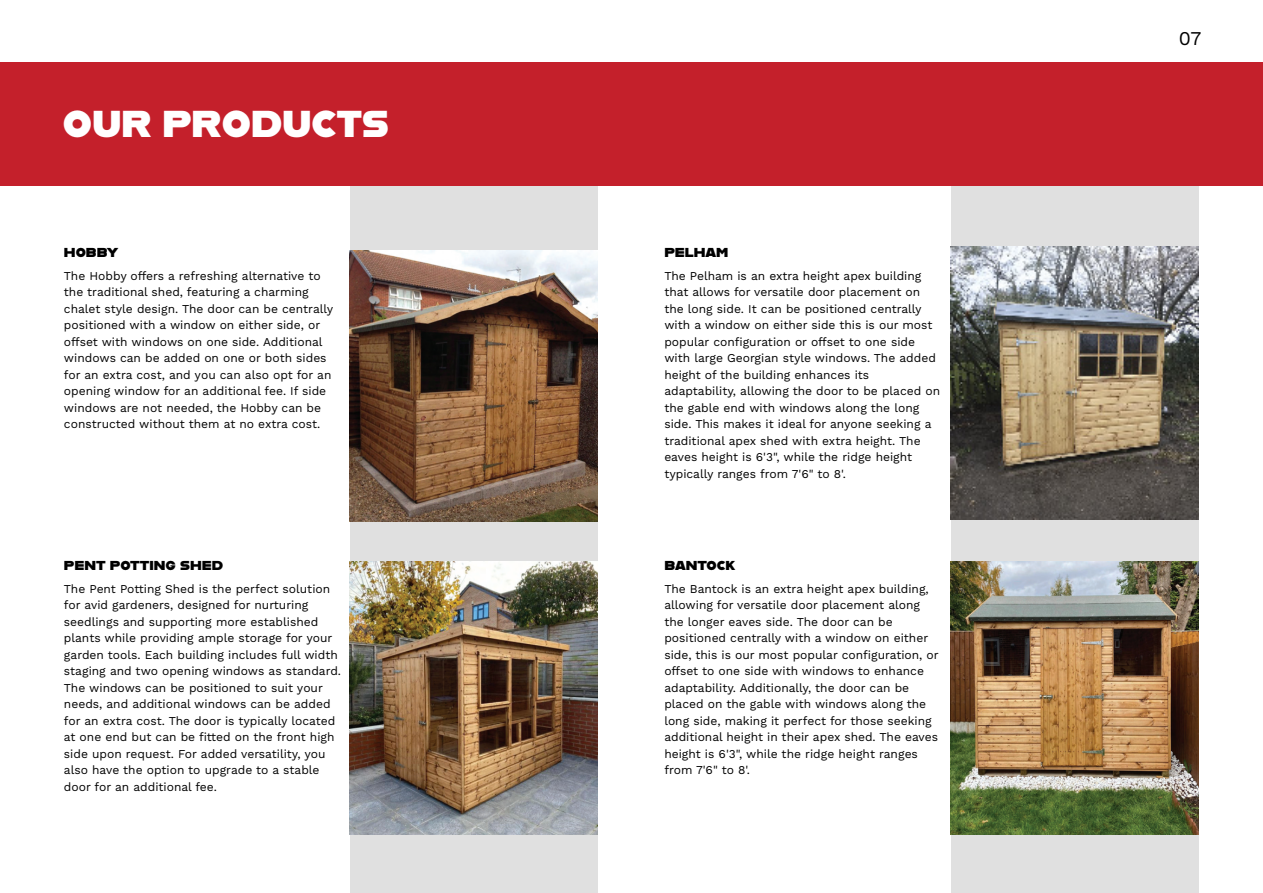
<style>
.page{position:relative;width:1263px;height:893px;background:#fff}
.page>*{position:absolute;margin:0;border:0;box-sizing:border-box;transform-origin:0 0}
.t1{font:37.35px "Alfarn";color:#fff}
.t2{font:19.5px "Work Sans";color:#000}
.t3{font:15px "Alfarn";color:#000}
.t4{font:12px/16.5px "Work Sans";color:#000}
</style>
<div class="page">
<div style="left:350px;top:62px;width:247px;height:830px;background:#e0e0e0"></div>
<div style="left:951px;top:62px;width:247px;height:830px;background:#e0e0e0"></div>
<img style="left:951px;top:246px;width:248px;height:273px">
<div style="left:0;top:62px;width:1263px;height:123px;background:#c4202b"></div>
<img style="left:350px;top:561px;width:247px;height:273px">
<img style="left:951px;top:561px;width:247px;height:273px">
<img style="left:350px;top:251px;width:247px;height:270px">
<h1 class="t1" style="left:63px;top:102px;width:328px">OUR PRODUCTS</h1>
<p class="t3" style="left:64px;top:243px;width:56px">hobby</p>
<p class="t4" style="left:64px;top:268px;width:271px">The Hobby offers a refreshing alternative to the traditional shed, featuring a charming chalet style design. The door can be centrally positioned with a window on either side, or offset with windows on one side. Additional windows can be added on one or both sides for an extra cost, and you can also opt for an opening window for an additional fee. If side windows are not needed, the Hobby can be constructed without them at no extra cost.</p>
<p class="t3" style="left:64px;top:556px;width:161px">pent potting shed</p>
<p class="t4" style="left:64px;top:581px;width:279px">The Pent Potting Shed is the perfect solution for avid gardeners, designed for nurturing seedlings and supporting more established plants while providing ample storage for your garden tools. Each building includes full width staging and two opening windows as standard.<br>The windows can be positioned to suit your needs, and additional windows can be added for an extra cost. The door is typically located at one end but can be fitted on the front high side upon request. For added versatility, you also have the option to upgrade to a stable door for an additional fee.</p>
<p class="t3" style="left:664px;top:243px;width:66px">pelham</p>
<p class="t4" style="left:664px;top:268px;width:277px">The Pelham is an extra height apex building that allows for versatile door placement on the long side. It can be positioned centrally with a window on either side this is our most popular configuration or offset to one side with large Georgian style windows. The added height of the building enhances its adaptability, allowing the door to be placed on the gable end with windows along the long side. This makes it ideal for anyone seeking a traditional apex shed with extra height. The eaves height is 6'3", while the ridge height typically ranges from 7'6" to 8'.</p>
<p class="t3" style="left:664px;top:556px;width:73px">bantock</p>
<p class="t4" style="left:664px;top:581px;width:276px">The Bantock is an extra height apex building, allowing for versatile door placement along the longer eaves side. The door can be positioned centrally with a window on either side, this is our most popular configuration, or offset to one side with windows to enhance adaptability. Additionally, the door can be placed on the gable with windows along the long side, making it perfect for those seeking additional height in their apex shed. The eaves height is 6'3", while the ridge height ranges from 7'6" to 8'.</p>
<h2 class="t2" style="left:1179px;top:27px;width:24px">07</h2>
</div>
